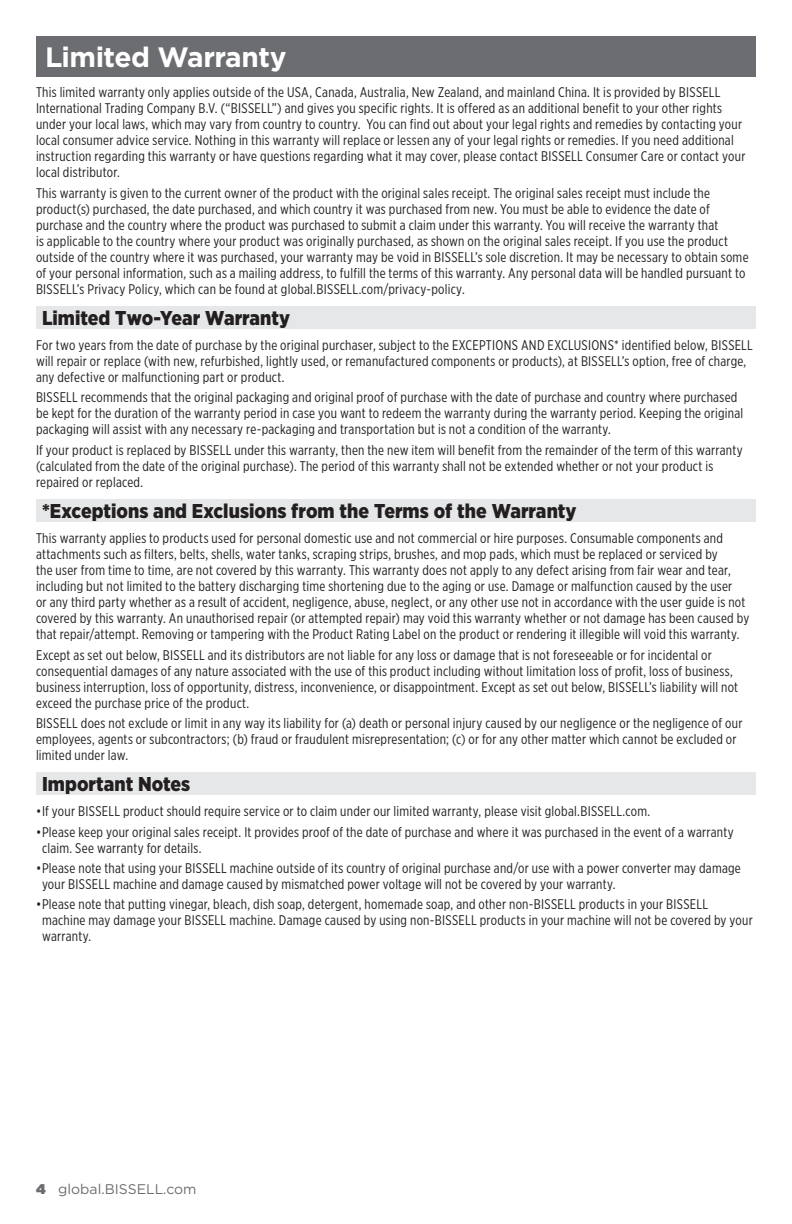
<style>
.page{position:relative;width:792px;height:1224px;background:#fff}
.page>*{position:absolute;margin:0;border:0;box-sizing:border-box;transform-origin:0 0}
.Headine_Boxed{font:700 28px "Gotham";letter-spacing:-.02em;color:#fff}
.t1{font:900 20px "Gotham Narrow";color:#231f20}
.Warranty_Body{font:14px/16px "Gotham X Narrow";letter-spacing:.02em;color:#231f20}
.t2{font:14px "Gotham";color:#6c6d70}
.s1{font-weight:900}
</style>
<div class="page">
<div style="left:36px;top:36px;width:720px;height:40px;background:#6c6d70"></div>
<div style="left:36px;top:306px;width:720px;height:23px;background:#e6e7e9"></div>
<div style="left:36px;top:499px;width:720px;height:23px;background:#e6e7e9"></div>
<div style="left:36px;top:772px;width:720px;height:23px;background:#e6e7e9"></div>
<p class="Headine_Boxed" style="left:45px;top:39px;width:243px">Limited Warranty</p>
<p class="Warranty_Body" style="left:36px;top:84px;width:711px">This limited warranty only applies outside of the USA, Canada, Australia, New Zealand, and mainland China. It is provided by BISSELL International Trading Company B.V. (“BISSELL”) and gives you specific rights. It is offered as an additional benefit to your other rights under your local laws, which may vary from country to country. You can find out about your legal rights and remedies by contacting your local consumer advice service. Nothing in this warranty will replace or lessen any of your legal rights or remedies. If you need additional instruction regarding this warranty or have questions regarding what it may cover, please contact BISSELL Consumer Care or contact your local distributor.</p>
<p class="Warranty_Body" style="left:36px;top:184px;width:714px">This warranty is given to the current owner of the product with the original sales receipt. The original sales receipt must include the product(s) purchased, the date purchased, and which country it was purchased from new. You must be able to evidence the date of purchase and the country where the product was purchased to submit a claim under this warranty. You will receive the warranty that<br>is applicable to the country where your product was originally purchased, as shown on the original sales receipt. If you use the product outside of the country where it was purchased, your warranty may be void in BISSELL’s sole discretion. It may be necessary to obtain some of your personal information, such as a mailing address, to fulfill the terms of this warranty. Any personal data will be handled pursuant to BISSELL’s Privacy Policy, which can be found at global.BISSELL.com/privacy-policy.</p>
<h1 class="t1" style="left:42px;top:305px;width:250px">Limited Two-Year Warranty</h1>
<p class="Warranty_Body" style="left:36px;top:337px;width:718px">For two years from the date of purchase by the original purchaser, subject to the EXCEPTIONS AND EXCLUSIONS* identified below, BISSELL will repair or replace (with new, refurbished, lightly used, or remanufactured components or products), at BISSELL’s option, free of charge, any defective or malfunctioning part or product.</p>
<p class="Warranty_Body" style="left:36px;top:389px;width:709px">BISSELL recommends that the original packaging and original proof of purchase with the date of purchase and country where purchased be kept for the duration of the warranty period in case you want to redeem the warranty during the warranty period. Keeping the original packaging will assist with any necessary re-packaging and transportation but is not a condition of the warranty.</p>
<p class="Warranty_Body" style="left:36px;top:442px;width:708px">If your product is replaced by BISSELL under this warranty, then the new item will benefit from the remainder of the term of this warranty (calculated from the date of the original purchase). The period of this warranty shall not be extended whether or not your product is repaired or replaced.</p>
<h1 class="t1" style="left:42px;top:498px;width:536px">*Exceptions and Exclusions from the Terms of the Warranty</h1>
<p class="Warranty_Body" style="left:36px;top:530px;width:715px">This warranty applies to products used for personal domestic use and not commercial or hire purposes. Consumable components and attachments such as filters, belts, shells, water tanks, scraping strips, brushes, and mop pads, which must be replaced or serviced by<br>the user from time to time, are not covered by this warranty. This warranty does not apply to any defect arising from fair wear and tear, including but not limited to the battery discharging time shortening due to the aging or use. Damage or malfunction caused by the user<br>or any third party whether as a result of accident, negligence, abuse, neglect, or any other use not in accordance with the user guide is not covered by this warranty. An unauthorised repair (or attempted repair) may void this warranty whether or not damage has been caused by that repair/attempt. Removing or tampering with the Product Rating Label on the product or rendering it illegible will void this warranty.</p>
<p class="Warranty_Body" style="left:36px;top:646px;width:704px">Except as set out below, BISSELL and its distributors are not liable for any loss or damage that is not foreseeable or for incidental or consequential damages of any nature associated with the use of this product including without limitation loss of profit, loss of business, business interruption, loss of opportunity, distress, inconvenience, or disappointment. Except as set out below, BISSELL’s liability will not exceed the purchase price of the product.</p>
<p class="Warranty_Body" style="left:36px;top:715px;width:708px">BISSELL does not exclude or limit in any way its liability for (a) death or personal injury caused by our negligence or the negligence of our employees, agents or subcontractors; (b) fraud or fraudulent misrepresentation; (c) or for any other matter which cannot be excluded or limited under law.</p>
<h1 class="t1" style="left:42px;top:771px;width:150px">Important Notes</h1>
<p class="Warranty_Body" style="left:36px;top:803px;width:616px">•If your BISSELL product should require service or to claim under our limited warranty, please visit global.BISSELL.com.</p>
<p class="Warranty_Body" style="left:42px;top:824px;width:693px;text-indent:-6px">•Please keep your original sales receipt. It provides proof of the date of purchase and where it was purchased in the event of a warranty claim. See warranty for details.</p>
<p class="Warranty_Body" style="left:42px;top:860px;width:700px;text-indent:-6px">•Please note that using your BISSELL machine outside of its country of original purchase and/or use with a power converter may damage your BISSELL machine and damage caused by mismatched power voltage will not be covered by your warranty.</p>
<p class="Warranty_Body" style="left:42px;top:896px;width:712px;text-indent:-6px">•Please note that putting vinegar, bleach, dish soap, detergent, homemade soap, and other non-BISSELL products in your BISSELL machine may damage your BISSELL machine. Damage caused by using non-BISSELL products in your machine will not be covered by your warranty.</p>
<p class="t2" style="left:36px;top:1180px;width:162px"><span class="s1">4</span> global.BISSELL.com</p>
</div>
